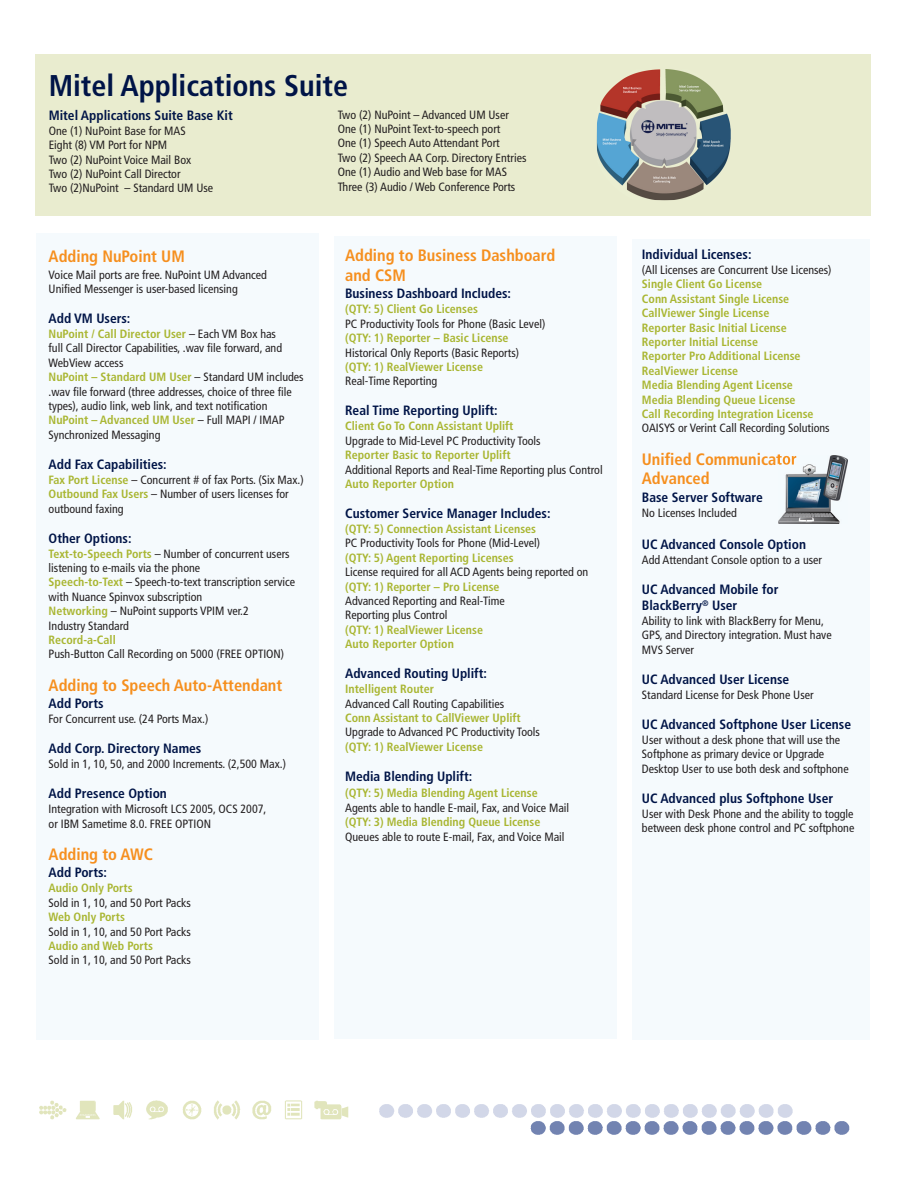
<style>
.page{position:relative;width:918px;height:1188px;background:#fff}
.page>*{position:absolute;margin:0;border:0;box-sizing:border-box;transform-origin:0 0}
.t1{font:700 condensed 30px "Frutiger";color:#001447}
.t2{font:700 condensed 16.5px/19.8px "Frutiger";color:#f68f1e}
.t3{font:700 condensed 13.5px/16.2px "Frutiger";color:#001447}
.t4{font:condensed 12px/14.4px "Frutiger";color:#231f20}
.t5{font:700 condensed 12px/14.4px "Frutiger";color:#a9b632}
.s1{font-weight:700;color:#a9b632}
</style>
<div class="page">
<div style="left:37px;top:233px;width:282px;height:806px;background:#f5fafd"></div>
<div style="left:335px;top:236px;width:282px;height:803px;background:#f5fafd"></div>
<div style="left:632px;top:239px;width:237px;height:800px;background:#f5fafd"></div>
<div style="left:35px;top:54px;width:836px;height:162px;background:#e9eccf"></div>
<img style="left:597px;top:69px;width:134px;height:131px">
<img style="left:778px;top:455px;width:69px;height:69px">
<img style="left:379px;top:1104px;width:471px;height:31px">
<img style="left:39px;top:1100px;width:310px;height:20px">
<h1 class="t1" style="left:49px;top:74px;width:301px">Mitel Applications Suite</h1>
<p class="t3" style="left:49px;top:108px;width:186px">Mitel Applications Suite Base Kit</p>
<p class="t4" style="left:49px;top:124px;width:166px">One (1) NuPoint Base for MAS<br>Eight (8) VM Port for NPM<br>Two (2) NuPoint Voice Mail Box<br>Two (2) NuPoint Call Director<br>Two (2)NuPoint – Standard UM Use</p>
<h2 class="t2" style="left:49px;top:248px;width:138px">Adding NuPoint UM</h2>
<p class="t4" style="left:49px;top:268px;width:220px">Voice Mail ports are free. NuPoint UM Advanced<br>Unified Messenger is user-based licensing</p>
<p class="t3" style="left:49px;top:311px;width:83px">Add VM Users:</p>
<p class="t4" style="left:49px;top:328px;width:257px"><span class="s1">NuPoint / Call Director User</span> – Each VM Box has<br>full Call Director Capabilities, .wav file forward, and WebView access<br><span class="s1">NuPoint – Standard UM User</span> – Standard UM includes .wav file forward (three addresses, choice of three file types), audio link, web link, and text notification <span class="s1">NuPoint – Advanced UM User</span> – Full MAPI / IMAP Synchronized Messaging</p>
<p class="t3" style="left:49px;top:457px;width:120px">Add Fax Capabilities:</p>
<p class="t4" style="left:49px;top:473px;width:257px"><span class="s1">Fax Port License</span> – Concurrent # of fax Ports. (Six Max.)<br><span class="s1">Outbound Fax Users</span> – Number of users licenses for outbound faxing</p>
<p class="t3" style="left:49px;top:531px;width:84px">Other Options:</p>
<p class="t4" style="left:49px;top:547px;width:248px"><span class="s1">Text-to-Speech Ports</span> – Number of concurrent users listening to e-mails via the phone<br><span class="s1">Speech-to-Text</span> – Speech-to-text transcription service with Nuance Spinvox subscription<br><span class="s1">Networking</span> – NuPoint supports VPIM ver.2<br>Industry Standard</p>
<p class="t5" style="left:49px;top:634px;width:69px">Record-a-Call</p>
<p class="t4" style="left:49px;top:648px;width:237px">Push-Button Call Recording on 5000 (FREE OPTION)</p>
<h2 class="t2" style="left:49px;top:676px;width:235px">Adding to Speech Auto-Attendant</h2>
<p class="t3" style="left:49px;top:696px;width:56px">Add Ports</p>
<p class="t4" style="left:49px;top:713px;width:161px">For Concurrent use. (24 Ports Max.)</p>
<p class="t3" style="left:49px;top:741px;width:154px">Add Corp. Directory Names</p>
<p class="t4" style="left:49px;top:758px;width:239px">Sold in 1, 10, 50, and 2000 Increments. (2,500 Max.)</p>
<p class="t3" style="left:49px;top:786px;width:120px">Add Presence Option</p>
<p class="t4" style="left:49px;top:803px;width:219px">Integration with Microsoft LCS 2005, OCS 2007, or IBM Sametime 8.0. FREE OPTION</p>
<h2 class="t2" style="left:49px;top:845px;width:106px">Adding to AWC</h2>
<p class="t3" style="left:49px;top:866px;width:60px">Add Ports:</p>
<p class="t5" style="left:49px;top:882px;width:85px">Audio Only Ports</p>
<p class="t4" style="left:49px;top:896px;width:144px">Sold in 1, 10, and 50 Port Packs</p>
<p class="t5" style="left:49px;top:911px;width:78px">Web Only Ports</p>
<p class="t4" style="left:49px;top:925px;width:144px">Sold in 1, 10, and 50 Port Packs</p>
<p class="t5" style="left:49px;top:940px;width:106px">Audio and Web Ports</p>
<p class="t4" style="left:49px;top:954px;width:144px">Sold in 1, 10, and 50 Port Packs</p>
<p class="t4" style="left:338px;top:108px;width:190px">Two (2) NuPoint – Advanced UM User One (1) NuPoint Text-to-speech port<br>One (1) Speech Auto Attendant Port<br>Two (2) Speech AA Corp. Directory Entries One (1) Audio and Web base for MAS Three (3) Audio / Web Conference Ports</p>
<h2 class="t2" style="left:345px;top:247px;width:212px">Adding to Business Dashboard and CSM</h2>
<p class="t3" style="left:345px;top:287px;width:167px">Business Dashboard Includes:</p>
<p class="t5" style="left:345px;top:303px;width:134px">(QTY: 5) Client Go Licenses</p>
<p class="t4" style="left:345px;top:317px;width:202px">PC Productivity Tools for Phone (Basic Level)</p>
<p class="t5" style="left:345px;top:332px;width:165px">(QTY: 1) Reporter – Basic License</p>
<p class="t4" style="left:345px;top:346px;width:176px">Historical Only Reports (Basic Reports)</p>
<p class="t5" style="left:345px;top:361px;width:139px">(QTY: 1) RealViewer License</p>
<p class="t4" style="left:345px;top:375px;width:94px">Real-Time Reporting</p>
<p class="t3" style="left:345px;top:404px;width:154px">Real Time Reporting Uplift:</p>
<p class="t5" style="left:345px;top:420px;width:170px">Client Go To Conn Assistant Uplift</p>
<p class="t4" style="left:345px;top:434px;width:197px">Upgrade to Mid-Level PC Productivity Tools</p>
<p class="t5" style="left:345px;top:449px;width:167px">Reporter Basic to Reporter Uplift</p>
<p class="t4" style="left:345px;top:463px;width:259px">Additional Reports and Real-Time Reporting plus Control</p>
<p class="t5" style="left:345px;top:478px;width:110px">Auto Reporter Option</p>
<p class="t3" style="left:345px;top:506px;width:207px">Customer Service Manager Includes:</p>
<p class="t5" style="left:345px;top:523px;width:192px">(QTY: 5) Connection Assistant Licenses</p>
<p class="t4" style="left:345px;top:537px;width:197px">PC Productivity Tools for Phone (Mid-Level)</p>
<p class="t5" style="left:345px;top:551px;width:170px">(QTY: 5) Agent Reporting Licenses</p>
<p class="t4" style="left:345px;top:566px;width:245px">License required for all ACD Agents being reported on</p>
<p class="t5" style="left:345px;top:580px;width:156px">(QTY: 1) Reporter – Pro License</p>
<p class="t4" style="left:345px;top:595px;width:161px">Advanced Reporting and Real-Time<br>Reporting plus Control</p>
<p class="t5" style="left:345px;top:623px;width:139px">(QTY: 1) RealViewer License<br>Auto Reporter Option</p>
<p class="t3" style="left:345px;top:666px;width:143px">Advanced Routing Uplift:</p>
<p class="t5" style="left:345px;top:683px;width:90px">Intelligent Router</p>
<p class="t4" style="left:345px;top:697px;width:161px">Advanced Call Routing Capabilities</p>
<p class="t5" style="left:345px;top:712px;width:177px">Conn Assistant to CallViewer Uplift</p>
<p class="t4" style="left:345px;top:726px;width:196px">Upgrade to Advanced PC Productivity Tools</p>
<p class="t5" style="left:345px;top:740px;width:139px">(QTY: 1) RealViewer License</p>
<p class="t3" style="left:345px;top:769px;width:129px">Media Blending Uplift:</p>
<p class="t5" style="left:345px;top:786px;width:194px">(QTY: 5) Media Blending Agent License</p>
<p class="t4" style="left:345px;top:802px;width:226px">Agents able to handle E-mail, Fax, and Voice Mail</p>
<p class="t5" style="left:345px;top:816px;width:197px">(QTY: 3) Media Blending Queue License</p>
<p class="t4" style="left:345px;top:830px;width:221px">Queues able to route E-mail, Fax, and Voice Mail</p>
<p class="t3" style="left:642px;top:247px;width:111px">Individual Licenses:</p>
<p class="t4" style="left:642px;top:264px;width:191px">(All Licenses are Concurrent Use Licenses)</p>
<p class="t5" style="left:642px;top:278px;width:173px">Single Client Go License<br>Conn Assistant Single License<br>CallViewer Single License<br>Reporter Basic Initial License<br>Reporter Initial License<br>Reporter Pro Additional License<br>RealViewer License<br>Media Blending Agent License<br>Media Blending Queue License<br>Call Recording Integration License</p>
<p class="t4" style="left:642px;top:422px;width:189px">OAISYS or Verint Call Recording Solutions</p>
<h2 class="t2" style="left:642px;top:450px;width:156px">Unified Communicator<br>Advanced</h2>
<p class="t3" style="left:642px;top:490px;width:123px">Base Server Software</p>
<p class="t4" style="left:642px;top:507px;width:96px">No Licenses Included</p>
<p class="t3" style="left:642px;top:537px;width:166px">UC Advanced Console Option</p>
<p class="t4" style="left:642px;top:553px;width:182px">Add Attendant Console option to a user</p>
<p class="t3" style="left:642px;top:582px;width:138px">UC Advanced Mobile for<br>BlackBerry<sup>®</sup> User</p>
<p class="t4" style="left:642px;top:615px;width:191px">Ability to link with BlackBerry for Menu,<br>GPS, and Directory integration. Must have<br>MVS Server</p>
<p class="t3" style="left:642px;top:672px;width:149px">UC Advanced User License</p>
<p class="t4" style="left:642px;top:688px;width:173px">Standard License for Desk Phone User</p>
<p class="t3" style="left:642px;top:717px;width:211px">UC Advanced Softphone User License</p>
<p class="t4" style="left:642px;top:733px;width:208px">User without a desk phone that will use the<br>Softphone as primary device or Upgrade<br>Desktop User to use both desk and softphone</p>
<p class="t3" style="left:642px;top:791px;width:193px">UC Advanced plus Softphone User</p>
<p class="t4" style="left:642px;top:807px;width:214px">User with Desk Phone and the ability to toggle between desk phone control and PC softphone</p>
</div>
